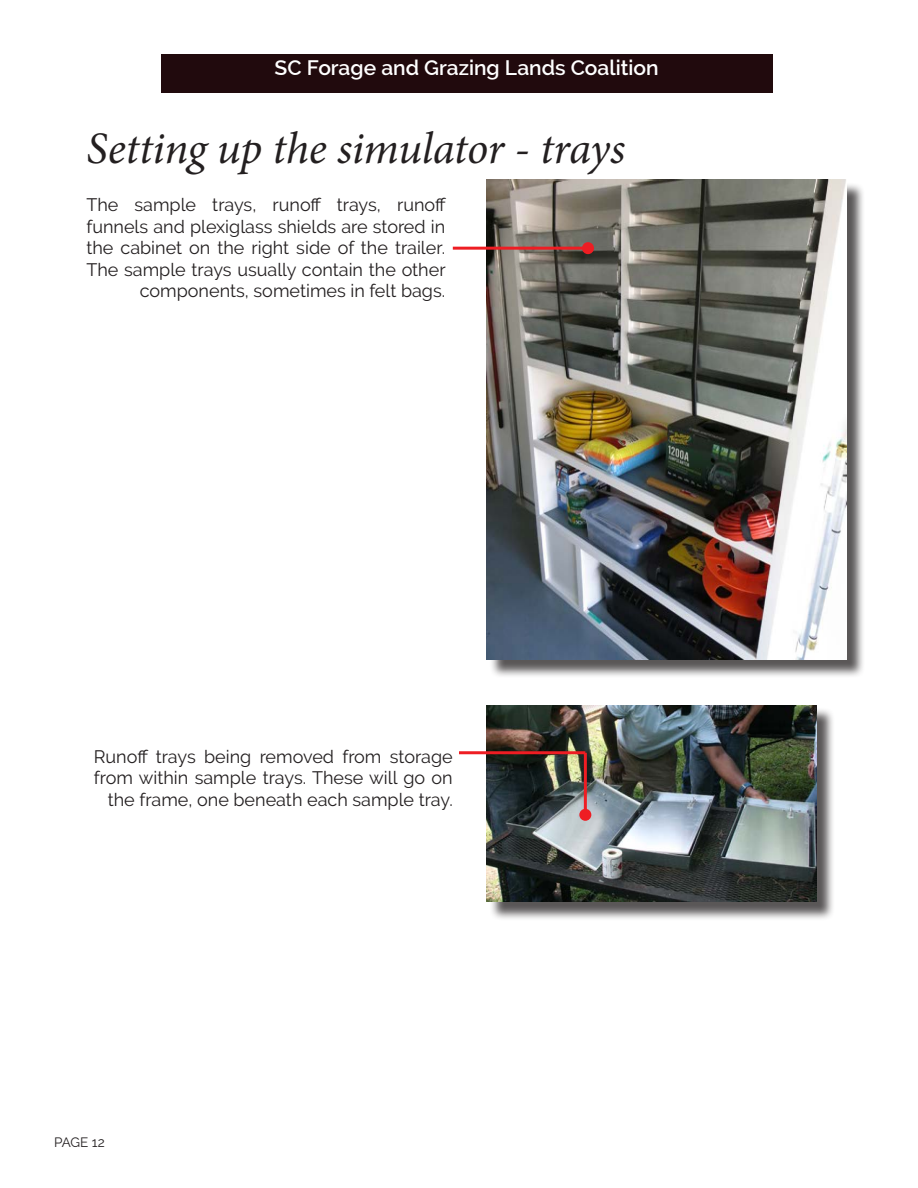
<style>
.page{position:relative;width:918px;height:1188px;background:#fff}
.page>*{position:absolute;margin:0;border:0;box-sizing:border-box;transform-origin:0 0}
.t1{font:italic 45px "Minion Pro";letter-spacing:-.01em;color:#231f20}
.t2{font:600 21px "Raleway";color:#fff}
.t3{font:18px/21.6px "Raleway";color:#231f20;text-align:right}
.t4{font:13.5px "Raleway";letter-spacing:-.015em;color:#231f20}
</style>
<div class="page">
<div style="left:161px;top:54px;width:611px;height:39px;background:#210a0d"></div>
<div style="left:489px;top:707px;width:347px;height:214px;background:#231f20;opacity:.75"></div>
<img style="left:487px;top:705px;width:330px;height:197px">
<div style="left:489px;top:182px;width:376px;height:496px;background:#231f20;opacity:.75"></div>
<img style="left:487px;top:179px;width:360px;height:480px">
<hr style="left:453px;top:247px;width:135px;height:3px;background:#ee1d23">
<div style="left:582px;top:242px;width:12px;height:12px;background:#ee1d23;border-radius:50%"></div>
<hr style="left:459px;top:751px;width:126px;height:3px;background:#ee1d23">
<hr style="left:584px;top:753px;width:3px;height:62px;background:#ee1d23">
<div style="left:579px;top:809px;width:12px;height:12px;background:#ee1d23;border-radius:50%"></div>
<p class="t2" style="left:275px;top:56px;width:385px">SC Forage and Grazing Lands Coalition</p>
<p class="t1" style="left:86px;top:118px;width:540px">Setting up the simulator - trays</p>
<p class="t3" style="left:86px;top:194px;width:361px">The sample trays, runoff trays, runoff funnels and plexiglass shields are stored in the cabinet on the right side of the trailer.<br>The sample trays usually contain the other components, sometimes in felt bags.</p>
<p class="t3" style="left:94px;top:745px;width:360px">Runoff trays being removed from storage from within sample trays. These will go on the frame, one beneath each sample tray.</p>
<p class="t4" style="left:54px;top:1134px;width:52px">PAGE 12</p>
</div>
